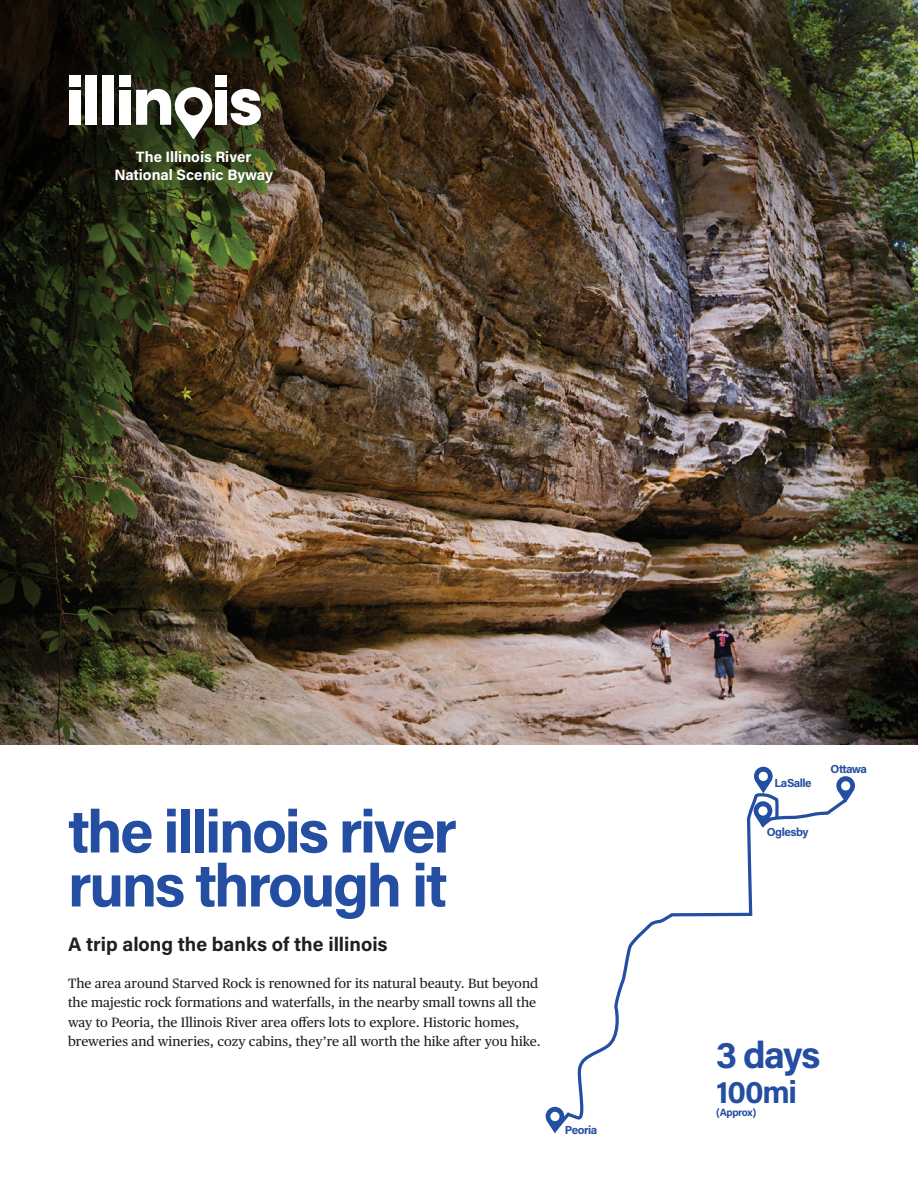
<style>
.page{position:relative;width:918px;height:1188px;background:#fff}
.page>*{position:absolute;margin:0;border:0;box-sizing:border-box;transform-origin:0 0}
.t1{font:700 60px/54px "Acumin Pro";letter-spacing:-.04em;color:#244ea1}
.t2{font:700 37.5px "Acumin Pro";color:#244ea1}
.t3{font:700 31.5px "Acumin Pro";letter-spacing:-.04em;color:#244ea1}
.t4{font:700 19.5px "Acumin Pro";color:#231f20}
.t5{font:700 15px/18px "Acumin Pro";color:#fff;text-align:center}
.t6{font:13.5px/19.5px "Publico Text";color:#231f20}
.t7{font:700 11.7px "Acumin Pro";letter-spacing:-.04em;color:#244ea1}
.t8{font:700 10.5px "Acumin Pro";letter-spacing:-.04em;color:#244ea1}
</style>
<div class="page">
<img style="left:0;top:505px;width:918px;height:240px">
<img style="left:0;top:0;width:918px;height:505px">
<svg style="left:546px;top:1108px;width:5px;height:20px"></svg>
<svg style="left:754px;top:767px;width:101px;height:53px"></svg>
<svg style="left:551px;top:791px;width:229px;height:342px"></svg>
<svg style="left:0;top:0;width:410px;height:258px;background:#2d2915"></svg>
<div style="left:69px;top:90px;width:11px;height:35px;background:#fff"></div>
<div style="left:86px;top:75px;width:11px;height:50px;background:#fff"></div>
<div style="left:103px;top:75px;width:11px;height:50px;background:#fff"></div>
<div style="left:119px;top:90px;width:11px;height:35px;background:#fff"></div>
<div style="left:216px;top:90px;width:11px;height:35px;background:#fff"></div>
<svg style="left:231px;top:89px;width:30px;height:36px"></svg>
<div style="left:69px;top:75px;width:11px;height:11px;background:#fff"></div>
<div style="left:119px;top:75px;width:11px;height:11px;background:#fff"></div>
<div style="left:216px;top:75px;width:11px;height:11px;background:#fff"></div>
<svg style="left:136px;top:87px;width:76px;height:52px"></svg>
<p class="t5" style="left:114px;top:147px;width:160px">The Illinois River<br>National Scenic Byway</p>
<h1 class="t1" style="left:68px;top:802px;width:390px">the illinois river runs through it</h1>
<h3 class="t4" style="left:68px;top:931px;width:321px">A trip along the banks of the illinois</h3>
<p class="t6" style="left:68px;top:972px;width:474px">The area around Starved Rock is renowned for its natural beauty. But beyond the majestic rock formations and waterfalls, in the nearby small towns all the way to Peoria, the Illinois River area offers lots to explore. Historic homes, breweries and wineries, cozy cabins, they’re all worth the hike after you hike.</p>
<p class="t7" style="left:565px;top:1122px;width:34px">Peoria</p>
<p class="t7" style="left:774px;top:774px;width:39px">LaSalle</p>
<p class="t7" style="left:767px;top:823px;width:43px">Oglesby</p>
<p class="t7" style="left:831px;top:760px;width:38px">Ottawa</p>
<h2 class="t2" style="left:716px;top:1029px;width:106px">3 days</h2>
<h3 class="t3" style="left:716px;top:1070px;width:82px">100mi</h3>
<p class="t8" style="left:716px;top:1104px;width:42px">(Approx)</p>
</div>
